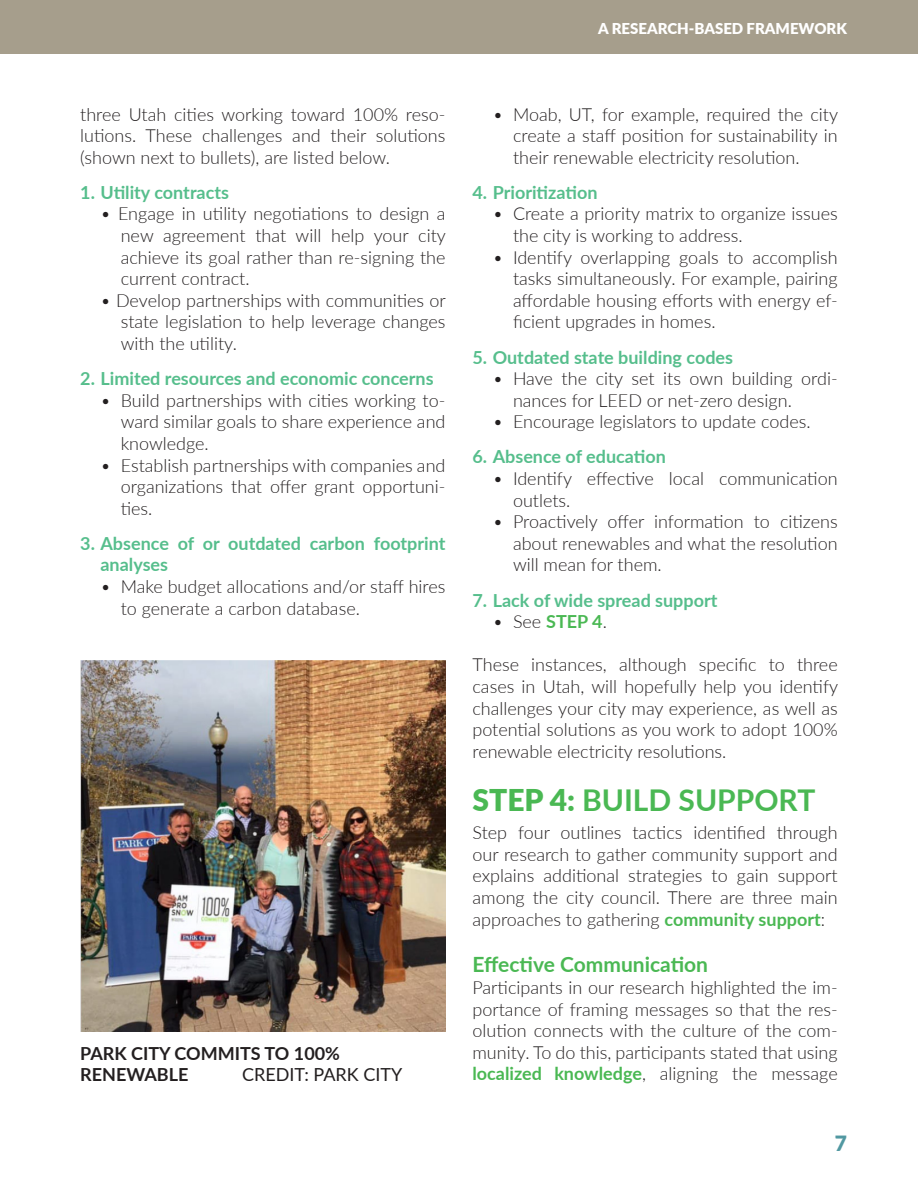
<style>
.page{position:relative;width:918px;height:1188px;background:#fff}
.page>*{position:absolute;margin:0;border:0;box-sizing:border-box;transform-origin:0 0}
.t1{font:700 30px "Lato";color:#4ab853}
.t2{font:700 21px "Lato";color:#4ab853}
.t3{font:900 21px "Lato";color:#5198a1}
.t4{font:300 18px/21.6px "Lato";color:#231f20;text-align:justify}
.t5{font:700 18px/21.6px "Lato";color:#56be8c}
.t6{font:700 18px/21.6px "Lato";color:#231f20}
.t7{font:18px "Lato";color:#231f20}
.t8{font:900 15px "Lato";color:#fff}
.s1{font-weight:700;color:#4ab853}
.s2{font-weight:900}
</style>
<div class="page">
<div style="left:0;top:0;width:918px;height:54px;background:#a69e8c"></div>
<img style="left:80px;top:661px;width:366px;height:371px">
<p class="t8" style="left:598px;top:17px;width:250px">A RESEARCH-BASED FRAMEWORK</p>
<p class="t4" style="left:80px;top:103px;width:367px">three Utah cities working toward 100% reso&shy;lutions. These challenges and their solutions (shown next to bullets), are listed below.</p>
<p class="t5" style="left:80px;top:181px;width:150px">1. Utility contracts</p>
<p class="t4" style="left:121px;top:202px;width:327px;text-indent:-20px">• Engage in utility negotiations to design a new agreement that will help your city achieve its goal rather than re-signing the current contract.</p>
<p class="t4" style="left:121px;top:289px;width:327px;text-indent:-20px">• Develop partnerships with communities or state legislation to help leverage changes with the utility.</p>
<p class="t5" style="left:80px;top:367px;width:355px">2. Limited resources and economic concerns</p>
<p class="t4" style="left:121px;top:389px;width:326px;text-indent:-20px">• Build partnerships with cities working to&shy;ward similar goals to share experience and knowledge.</p>
<p class="t4" style="left:121px;top:454px;width:326px;text-indent:-20px">• Establish partnerships with companies and organizations that offer grant opportuni&shy;ties.</p>
<p class="t5" style="left:101px;top:532px;width:346px;text-indent:-20px">3. Absence of or outdated carbon footprint analyses</p>
<p class="t4" style="left:121px;top:575px;width:326px;text-indent:-20px">• Make budget allocations and/or staff hires to generate a carbon database.</p>
<p class="t6" style="left:80px;top:1042px;width:261px">PARK CITY COMMITS TO 100%<br>RENEWABLE</p>
<p class="t7" style="left:242px;top:1062px;width:162px">CREDIT: PARK CITY</p>
<p class="t4" style="left:513px;top:103px;width:327px;text-indent:-20px">• Moab, UT, for example, required the city create a staff position for sustainability in their renewable electricity resolution.</p>
<p class="t5" style="left:472px;top:181px;width:127px">4. Prioritization</p>
<p class="t4" style="left:513px;top:202px;width:326px;text-indent:-20px">• Create a priority matrix to organize issues the city is working to address.</p>
<p class="t4" style="left:513px;top:246px;width:326px;text-indent:-20px">• Identify overlapping goals to accomplish tasks simultaneously. For example, pairing affordable housing efforts with energy ef&shy;ficient upgrades in homes.</p>
<p class="t5" style="left:472px;top:345px;width:262px">5. Outdated state building codes</p>
<p class="t4" style="left:513px;top:367px;width:326px;text-indent:-20px">• Have the city set its own building ordi&shy;nances for LEED or net-zero design.</p>
<p class="t4" style="left:493px;top:410px;width:319px">• Encourage legislators to update codes.</p>
<p class="t5" style="left:472px;top:445px;width:195px">6. Absence of education</p>
<p class="t4" style="left:513px;top:467px;width:326px;text-indent:-20px">• Identify effective local communication outlets.</p>
<p class="t4" style="left:513px;top:510px;width:326px;text-indent:-20px">• Proactively offer information to citizens about renewables and what the resolution will mean for them.</p>
<p class="t5" style="left:472px;top:588px;width:247px">7. Lack of wide spread support</p>
<p class="t4" style="left:493px;top:610px;width:116px">• See <span class="s1">STEP 4</span>.</p>
<p class="t4" style="left:472px;top:653px;width:367px">These instances, although specific to three cases in Utah, will hopefully help you identify challenges your city may experience, as well as potential solutions as you work to adopt 100% renewable electricity resolutions.</p>
<p class="t1" style="left:472px;top:778px;width:344px"><span class="s2">STEP 4:</span> BUILD SUPPORT</p>
<p class="t4" style="left:472px;top:821px;width:367px">Step four outlines tactics identified through our research to gather community support and explains additional strategies to gain support among the city council. There are three main approaches to gathering <span class="s1">community support</span>:</p>
<p class="t2" style="left:472px;top:949px;width:237px">Effective Communication</p>
<p class="t4" style="left:472px;top:976px;width:367px">Participants in our research highlighted the im&shy;portance of framing messages so that the res&shy;olution connects with the culture of the com&shy;munity. To do this, participants stated that using <span class="s1">localized knowledge</span>, aligning the message</p>
<p class="t3" style="left:835px;top:1127px;width:14px">7</p>
</div>
